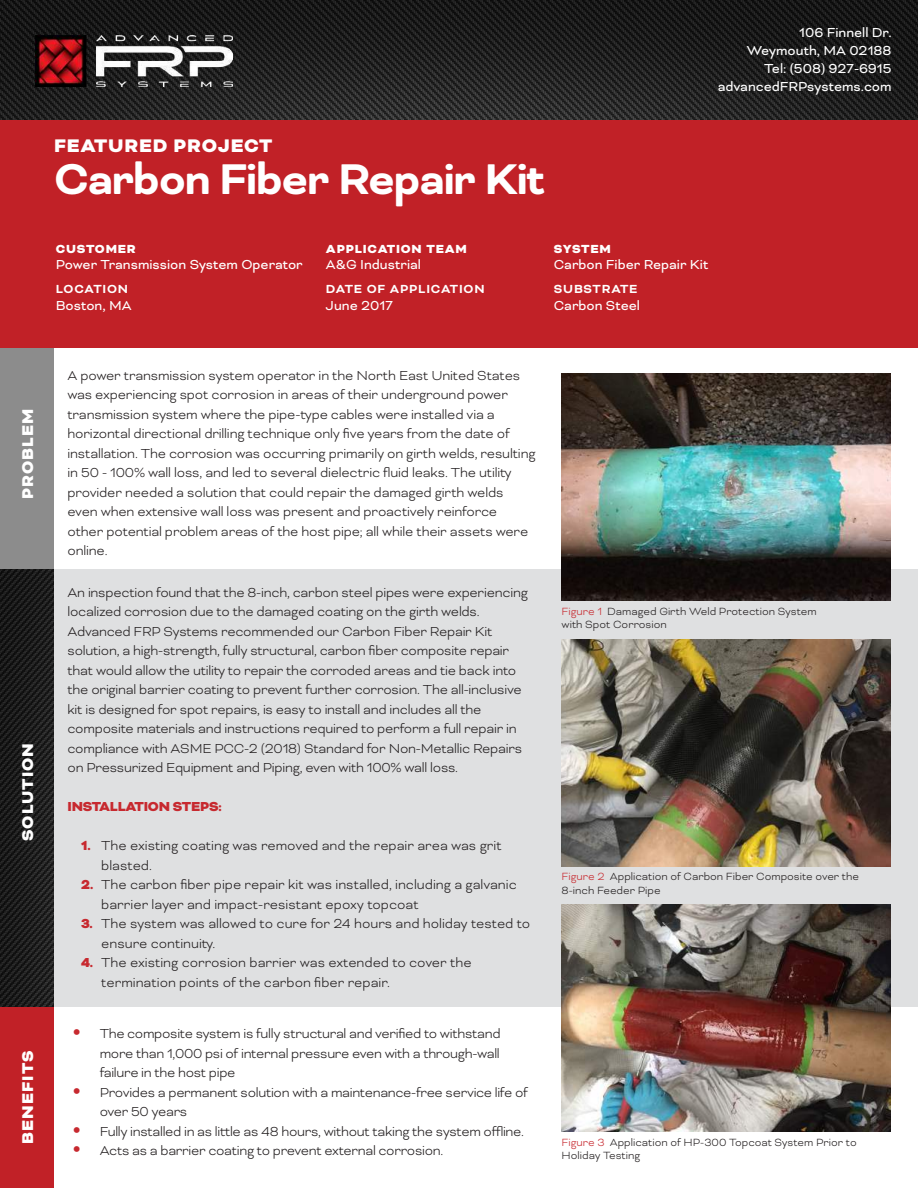
<style>
.page{position:relative;width:918px;height:1188px;background:#fff}
.page>*{position:absolute;margin:0;border:0;box-sizing:border-box;transform-origin:0 0}
.t1{font:700 49.5px "Bicyclette";letter-spacing:-.025em;color:#fff}
.t2{font:900 21px "Bicyclette";letter-spacing:.04em;color:#fff}
.t3{font:900 18px "Bicyclette";letter-spacing:.06em;color:#fff}
.t4{font:300 15px/19.5px "Bicyclette";letter-spacing:-.015em;color:#231f20}
.t5{font:15px/18px "Bicyclette";color:#fff;text-align:right}
.t6{font:900 15px "Bicyclette";letter-spacing:-.015em;color:#c7292f}
.t7{font:700 13.5px "Bicyclette";letter-spacing:.06em;color:#fff}
.t8{font:900 13.5px "Bicyclette";letter-spacing:.06em;color:#fff}
.t9{font:300 12px/13.5px "Bicyclette";color:#231f20}
.s1{font-weight:900;color:#c7292f}
.s2{font-weight:900;font-size:24px;color:#c7292f}
.s3{color:#c7292f}
</style>
<div class="page">
<div style="left:0;top:348px;width:54px;height:240px;background:#8c8c8c"></div>
<div style="left:0;top:108px;width:918px;height:240px;background:#c12127"></div>
<img style="left:0;top:0;width:918px;height:120px">
<div style="left:0;top:569px;width:918px;height:438px;background:#dfe0e1"></div>
<div style="left:0;top:1007px;width:54px;height:181px;background:#c12127"></div>
<img style="left:0;top:569px;width:54px;height:438px">
<img style="left:562px;top:374px;width:329px;height:226px">
<img style="left:562px;top:639px;width:329px;height:227px">
<img style="left:562px;top:904px;width:329px;height:227px">
<img style="left:36px;top:35px;width:197px;height:51px">
<p class="t5" style="left:718px;top:23px;width:175px">106 Finnell Dr.<br>Weymouth, MA 02188<br>Tel: (508) 927-6915 advancedFRPsystems.com</p>
<h2 class="t2" style="left:54px;top:133px;width:220px">FEATURED PROJECT</h2>
<h1 class="t1" style="left:54px;top:150px;width:493px">Carbon Fiber Repair Kit</h1>
<p class="t8" style="left:326px;top:241px;width:142px">APPLICATION TEAM</p>
<p class="t5" style="left:326px;top:256px;width:97px">A&amp;G Industrial</p>
<p class="t7" style="left:326px;top:281px;width:160px">DATE OF APPLICATION</p>
<p class="t5" style="left:326px;top:296px;width:68px">June 2017</p>
<p class="t8" style="left:56px;top:241px;width:81px">CUSTOMER</p>
<p class="t5" style="left:56px;top:256px;width:248px">Power Transmission System Operator</p>
<p class="t7" style="left:56px;top:281px;width:74px">LOCATION</p>
<p class="t5" style="left:56px;top:296px;width:77px">Boston, MA</p>
<p class="t8" style="left:554px;top:241px;width:59px">SYSTEM</p>
<p class="t5" style="left:554px;top:256px;width:156px">Carbon Fiber Repair Kit</p>
<p class="t7" style="left:554px;top:281px;width:85px">SUBSTRATE</p>
<p class="t5" style="left:554px;top:296px;width:88px">Carbon Steel</p>
<p class="t3" style="left:17px;top:499px;width:92px;rotate:-90deg">PROBLEM</p>
<p class="t3" style="left:17px;top:841px;width:100px;rotate:-90deg">SOLUTION</p>
<p class="t3" style="left:17px;top:1144px;width:95px;rotate:-90deg">BENEFITS</p>
<p class="t4" style="left:67px;top:366px;width:470px">A power transmission system operator in the North East United States was experiencing spot corrosion in areas of their underground power transmission system where the pipe-type cables were installed via a horizontal directional drilling technique only five years from the date of installation. The corrosion was occurring primarily on girth welds, resulting in 50 - 100% wall loss, and led to several dielectric fluid leaks. The utility provider needed a solution that could repair the damaged girth welds even when extensive wall loss was present and proactively reinforce other potential problem areas of the host pipe; all while their assets were online.</p>
<p class="t4" style="left:68px;top:583px;width:462px">An inspection found that the 8-inch, carbon steel pipes were experiencing localized corrosion due to the damaged coating on the girth welds.<br>Advanced FRP Systems recommended our Carbon Fiber Repair Kit solution, a high-strength, fully structural, carbon fiber composite repair that would allow the utility to repair the corroded areas and tie back into the original barrier coating to prevent further corrosion. The all-inclusive kit is designed for spot repairs, is easy to install and includes all the composite materials and instructions required to perform a full repair in compliance with ASME PCC-2 (2018) Standard for Non-Metallic Repairs on Pressurized Equipment and Piping, even with 100% wall loss.</p>
<p class="t6" style="left:68px;top:798px;width:156px">INSTALLATION STEPS:</p>
<p class="t4" style="left:101px;top:836px;width:402px;text-indent:-20px"><span class="s1">1.</span> The existing coating was removed and the repair area was grit blasted.</p>
<p class="t4" style="left:101px;top:875px;width:417px;text-indent:-20px"><span class="s1">2.</span> The carbon fiber pipe repair kit was installed, including a galvanic barrier layer and impact-resistant epoxy topcoat</p>
<p class="t4" style="left:101px;top:914px;width:431px;text-indent:-20px"><span class="s1">3.</span> The system was allowed to cure for 24 hours and holiday tested to ensure continuity.</p>
<p class="t4" style="left:101px;top:953px;width:372px;text-indent:-20px"><span class="s1">4.</span> The existing corrosion barrier was extended to cover the termination points of the carbon fiber repair.</p>
<p class="t4" style="left:100px;top:1024px;width:402px;text-align:justify;text-indent:-27px"><span class="s2">•</span> The composite system is fully structural and verified to withstand more than 1,000 psi of internal pressure even with a through-wall failure in the host pipe</p>
<p class="t4" style="left:100px;top:1082px;width:430px;text-indent:-27px"><span class="s2">•</span> Provides a permanent solution with a maintenance-free service life of over 50 years</p>
<p class="t4" style="left:73px;top:1121px;width:453px"><span class="s2">•</span> Fully installed in as little as 48 hours, without taking the system offline.</p>
<p class="t4" style="left:73px;top:1141px;width:372px"><span class="s2">•</span> Acts as a barrier coating to prevent external corrosion.</p>
<p class="t9" style="left:562px;top:605px;width:257px"><span class="s3">Figure 1</span> Damaged Girth Weld Protection System with Spot Corrosion</p>
<p class="t9" style="left:562px;top:870px;width:299px"><span class="s3">Figure 2</span> Application of Carbon Fiber Composite over the<br>8-inch Feeder Pipe</p>
<p class="t9" style="left:562px;top:1135px;width:297px"><span class="s3">Figure 3</span> Application of HP-300 Topcoat System Prior to<br>Holiday Testing</p>
</div>
